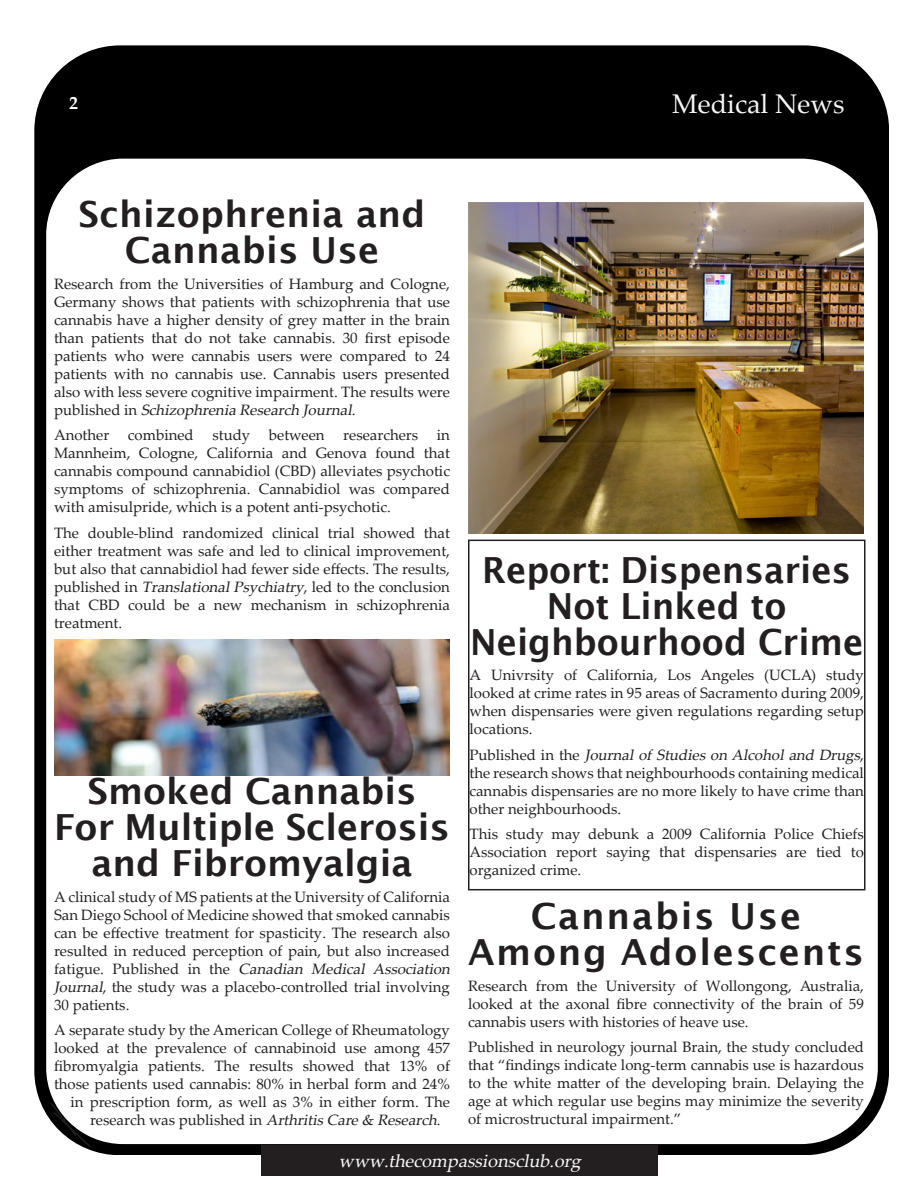
<style>
.page{position:relative;width:918px;height:1188px;background:#fff}
.page>*{position:absolute;margin:0;border:0;box-sizing:border-box;transform-origin:0 0}
.t1{font:600 36px/36px "Lucida Sans";color:#231f20;text-align:center}
.t2{font:600 36px/36px "Lucida Sans";color:#231f20;text-align:center;scale:.96 1}
.t3{font:600 36px/36px "Lucida Sans";letter-spacing:.05em;color:#231f20;text-align:center}
.t4{font:27px "Palatino Linotype";color:#f6f6f7}
.t5{font:italic 18px "Palatino Linotype";color:#fafafa}
.t6{font:700 18px "Palatino Linotype";color:#fafafa}
.t7{font:15px/18px "Palatino Linotype";color:#231f20;text-align:justify}
.s1{font-style:italic}
</style>
<div class="page">
<div style="left:34px;top:45px;width:854px;height:1110px;background:#000;border-radius:85px"></div>
<div style="left:46px;top:159px;width:832px;height:985px;background:#fff;border-radius:77px"></div>
<svg style="left:49px;top:1101px;width:43px;height:48px"></svg>
<div style="left:262px;top:1145px;width:396px;height:31px;background:#231f20"></div>
<div style="left:468px;top:540px;width:398px;height:350px;border:2px solid #231f20"></div>
<img style="left:468px;top:202px;width:396px;height:332px">
<img style="left:54px;top:639px;width:396px;height:137px">
<p class="t6" style="left:69px;top:90px;width:10px">2</p>
<p class="t4" style="left:672px;top:84px;width:174px">Medical News</p>
<p class="t1" style="left:79px;top:196px;width:348px">Schizophrenia and<br>Cannabis Use</p>
<p class="t7" style="left:54px;top:274px;width:398px">Research from the Universities of Hamburg and Cologne, Germany shows that patients with schizophrenia that use cannabis have a higher density of grey matter in the brain than patients that do not take cannabis. 30 first episode patients who were cannabis users were compared to 24 patients with no cannabis use. Cannabis users presented also with less severe cognitive impairment. The results were p u b l i s h e d i n <span class="s1">Schizophrenia Research Journal</span>.</p>
<p class="t7" style="left:54px;top:426px;width:398px">Another combined study between researchers in Mannheim, Cologne, California and Genova found that cannabis compound cannabidiol (CBD) alleviates psychotic symptoms of schizophrenia. Cannabidiol was compared with amisulpride, which is a potent anti-psychotic.</p>
<p class="t7" style="left:54px;top:523px;width:398px">The double-blind randomized clinical trial showed that either treatment was safe and led to clinical improvement, but also that cannabidiol had fewer side effects. The results, published in <span class="s1">TranslationalPsychiatry</span>, led to the conclusion that CBD could be a new mechanism in schizophrenia treatment.</p>
<p class="t2" style="left:470px;top:552px;width:411px">Report: Dispensaries<br>Not Linked to<br>Neighbourhood Crime</p>
<p class="t7" style="left:470px;top:665px;width:396px">A Univrsity of California, Los Angeles (UCLA) study looked at crime rates in 95 areas of Sacramento during 2009, when dispensaries were given regulations regarding setup locations.</p>
<p class="t7" style="left:470px;top:745px;width:396px">P u b l i s h e d i n t h e <span class="s1">Journal of Studies on Alcohol and Drugs</span>, the research shows that neighbourhoods containing medical cannabis dispensaries are no more likely to have crime than other neighbourhoods.</p>
<p class="t7" style="left:470px;top:824px;width:396px">This study may debunk a 2009 California Police Chiefs Association report saying that dispensaries are tied to organized crime.</p>
<p class="t1" style="left:54px;top:773px;width:397px">Smoked Cannabis<br>For Multiple Sclerosis and Fibromyalgia</p>
<p class="t7" style="left:54px;top:887px;width:401px;text-align:left">A clinical study of MS patients at the University of California San Diego School of Medicine showed that smoked cannabis can be effective treatment for spasticity. The research also resulted in reduced perception of pain, but also increased f a t i g u e . P u b l i s h e d i n t h e <span class="s1">Canadian Medical Association Journal</span>, the study was a placebo-controlled trial involving 30 patients.</p>
<p class="t7" style="left:54px;top:1021px;width:397px">A separate study by the American College of Rheumatology</p>
<p class="t7" style="left:54px;top:1039px;width:398px">looked at the prevalence of cannabinoid use among 457</p>
<p class="t7" style="left:54px;top:1057px;width:398px">fibromyalgia patients. The results showed that 13% of</p>
<p class="t7" style="left:54px;top:1075px;width:398px">those patients used cannabis: 80% in herbal form and 24%</p>
<p class="t7" style="left:70px;top:1093px;width:381px">in prescription form, as well as 3% in either form. The</p>
<p class="t7" style="left:90px;top:1111px;width:352px">r e s e a r c h w a s p u b l i s h e d i n <span class="s1">ArthritisCare &amp; Research</span>.</p>
<p class="t5" style="left:339px;top:1149px;width:248px">www.thecompassionsclub.org</p>
<p class="t3" style="left:468px;top:898px;width:398px">Cannabis Use<br>Among Adolescents</p>
<p class="t7" style="left:468px;top:976px;width:397px">Research from the University of Wollongong, Australia, looked at the axonal fibre connectivity of the brain of 59 cannabis users with histories of heave use.</p>
<p class="t7" style="left:468px;top:1038px;width:398px">Published in neurology journal Brain, the study concluded that “findings indicate long-term cannabis use is hazardous to the white matter of the developing brain. Delaying the age at which regular use begins may minimize the severity of microstructural impairment.”</p>
</div>
